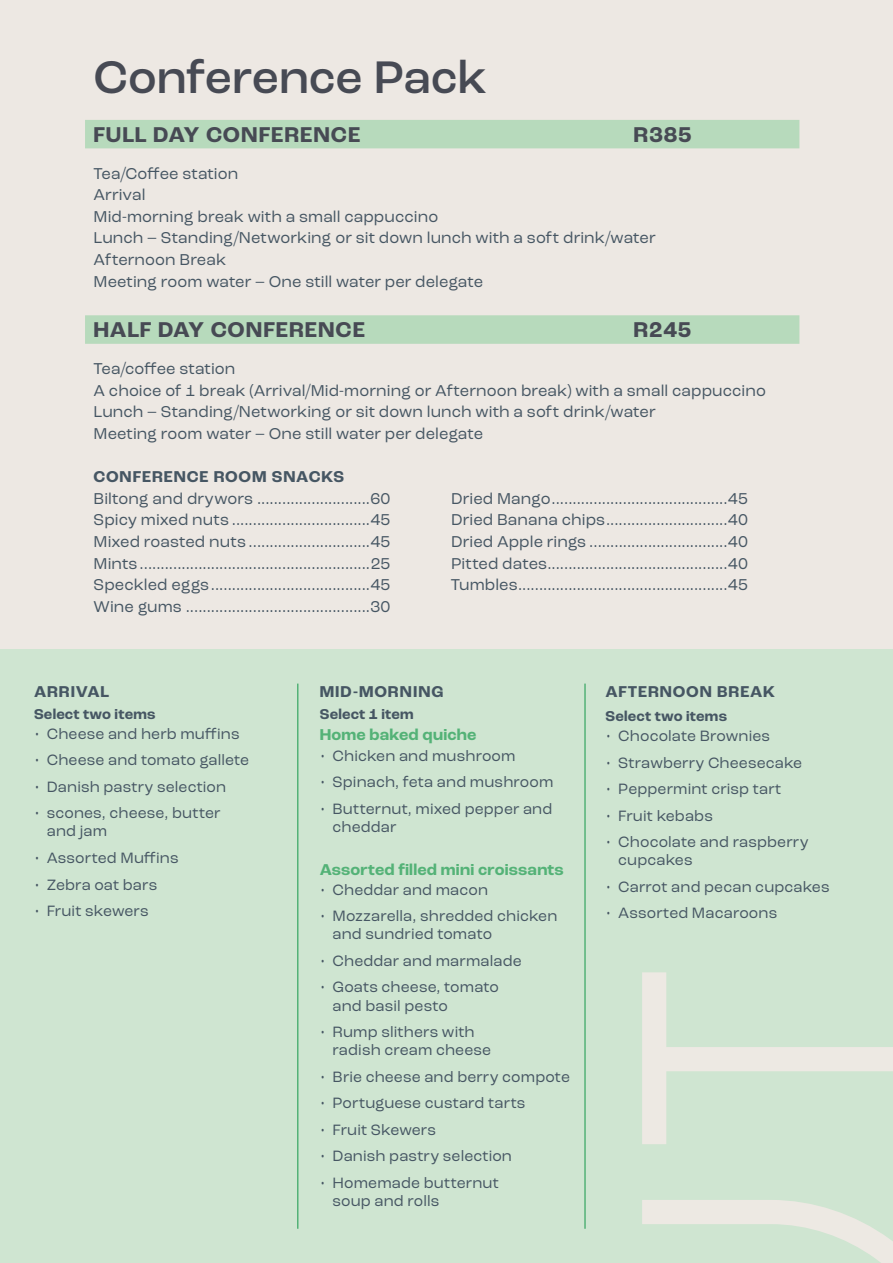
<style>
.page{position:relative;width:893px;height:1263px;background:#ede8e3}
.page>*{position:absolute;margin:0;border:0;box-sizing:border-box;transform-origin:0 0}
.t1{font:500 48px "Roc Grotesk";color:#474a54}
.t2{font:700 22.5px "Roc Grotesk";letter-spacing:.035em;color:#474a54}
.t3{font:16.5px/21.6px "Roc Grotesk";letter-spacing:.005em;color:#465663}
.t4{font:700 16.5px "Roc Grotesk";letter-spacing:.055em;color:#465663}
.t5{font:700 16.5px "Roc Grotesk";letter-spacing:.01em;color:#54b277}
.t6{font:15.75px/18px "Roc Grotesk";letter-spacing:.01em;color:#465663}
.t7{font:700 15px "Roc Grotesk";letter-spacing:.015em;color:#465663}
</style>
<div class="page">
<div style="left:0;top:650px;width:893px;height:613px;background:#cfe5d1"></div>
<svg style="left:642px;top:972px;width:251px;height:159px"></svg>
<svg style="left:642px;top:1131px;width:251px;height:132px"></svg>
<div style="left:85px;top:120px;width:714px;height:28px;background:#b7dabc"></div>
<div style="left:85px;top:315px;width:714px;height:29px;background:#b7dabc"></div>
<hr style="left:297px;top:684px;width:1px;height:545px;background:#54b277">
<hr style="left:584px;top:684px;width:2px;height:545px;background:#54b277">
<h1 class="t1" style="left:94px;top:47px;width:395px">Conference Pack</h1>
<h2 class="t2" style="left:94px;top:121px;width:268px">FULL DAY CONFERENCE</h2>
<h2 class="t2" style="left:634px;top:121px;width:60px">R385</h2>
<p class="t3" style="left:94px;top:162px;width:564px">Tea/Coffee station<br>Arrival<br>Mid-morning break with a small cappuccino<br>Lunch – Standing/Networking or sit down lunch with a soft drink/water Afternoon Break<br>Meeting room water – One still water per delegate</p>
<h2 class="t2" style="left:94px;top:316px;width:273px">HALF DAY CONFERENCE</h2>
<h2 class="t2" style="left:634px;top:316px;width:59px">R245</h2>
<p class="t3" style="left:94px;top:358px;width:674px">Tea/coffee station<br>A choice of 1 break (Arrival/Mid-morning or Afternoon break) with a small cappuccino Lunch – Standing/Networking or sit down lunch with a soft drink/water<br>Meeting room water – One still water per delegate</p>
<p class="t4" style="left:94px;top:466px;width:252px">CONFERENCE ROOM SNACKS</p>
<p class="t3" style="left:94px;top:487px;width:299px;text-align:justify">Biltong and drywors ...........................60<br>Spicy mixed nuts .................................45<br>Mixed roasted nuts .............................45<br>Mints.......................................................25<br>Speckled eggs......................................45<br>Wine gums ............................................30</p>
<p class="t3" style="left:451px;top:487px;width:299px;text-align:justify">Dried Mango..........................................45<br>Dried Banana chips.............................40<br>Dried Apple rings .................................40<br>Pitted dates...........................................40<br>Tumbles..................................................45</p>
<p class="t4" style="left:34px;top:681px;width:77px">ARRIVAL</p>
<p class="t7" style="left:34px;top:704px;width:123px">Select two items</p>
<p class="t6" style="left:34px;top:725px;width:207px">• Cheese and herb muffins</p>
<p class="t6" style="left:34px;top:751px;width:217px">• Cheese and tomato gallete</p>
<p class="t6" style="left:34px;top:778px;width:194px">• Danish pastry selection</p>
<p class="t6" style="left:47px;top:804px;width:175px;text-indent:-13px">• scones, cheese, butter and jam</p>
<p class="t6" style="left:34px;top:849px;width:146px">• Assorted Muffins</p>
<p class="t6" style="left:34px;top:875px;width:125px">• Zebra oat bars</p>
<p class="t6" style="left:34px;top:902px;width:116px">• Fruit skewers</p>
<p class="t4" style="left:320px;top:681px;width:125px">MID-MORNING</p>
<p class="t7" style="left:320px;top:704px;width:95px">Select 1 item</p>
<p class="t5" style="left:320px;top:725px;width:158px">Home baked quiche</p>
<p class="t6" style="left:320px;top:746px;width:197px">• Chicken and mushroom</p>
<p class="t6" style="left:320px;top:773px;width:235px">• Spinach, feta and mushroom</p>
<p class="t6" style="left:333px;top:799px;width:221px;text-indent:-13px">• Butternut, mixed pepper and cheddar</p>
<p class="t5" style="left:320px;top:859px;width:246px">Assorted filled mini croissants</p>
<p class="t6" style="left:320px;top:881px;width:170px">• Cheddar and macon</p>
<p class="t6" style="left:333px;top:907px;width:226px;text-indent:-13px">• Mozzarella, shredded chicken and sundried tomato</p>
<p class="t6" style="left:320px;top:952px;width:203px">• Cheddar and marmalade</p>
<p class="t6" style="left:333px;top:978px;width:168px;text-indent:-13px">• Goats cheese, tomato and basil pesto</p>
<p class="t6" style="left:333px;top:1023px;width:160px;text-indent:-13px">• Rump slithers with radish cream cheese</p>
<p class="t6" style="left:320px;top:1067px;width:252px">• Brie cheese and berry compote</p>
<p class="t6" style="left:320px;top:1094px;width:207px">• Portuguese custard tarts</p>
<p class="t6" style="left:320px;top:1120px;width:118px">• Fruit Skewers</p>
<p class="t6" style="left:320px;top:1147px;width:194px">• Danish pastry selection</p>
<p class="t6" style="left:333px;top:1173px;width:168px;text-indent:-13px">• Homemade butternut soup and rolls</p>
<p class="t4" style="left:605px;top:681px;width:171px">AFTERNOON BREAK</p>
<p class="t7" style="left:605px;top:707px;width:123px">Select two items</p>
<p class="t6" style="left:605px;top:727px;width:166px">• Chocolate Brownies</p>
<p class="t6" style="left:605px;top:753px;width:198px">• Strawberry Cheesecake</p>
<p class="t6" style="left:605px;top:780px;width:177px">• Peppermint crisp tart</p>
<p class="t6" style="left:605px;top:806px;width:109px">• Fruit kebabs</p>
<p class="t6" style="left:618px;top:833px;width:192px;text-indent:-13px">• Chocolate and raspberry cupcakes</p>
<p class="t6" style="left:605px;top:877px;width:226px">• Carrot and pecan cupcakes</p>
<p class="t6" style="left:605px;top:904px;width:173px">• Assorted Macaroons</p>
</div>
